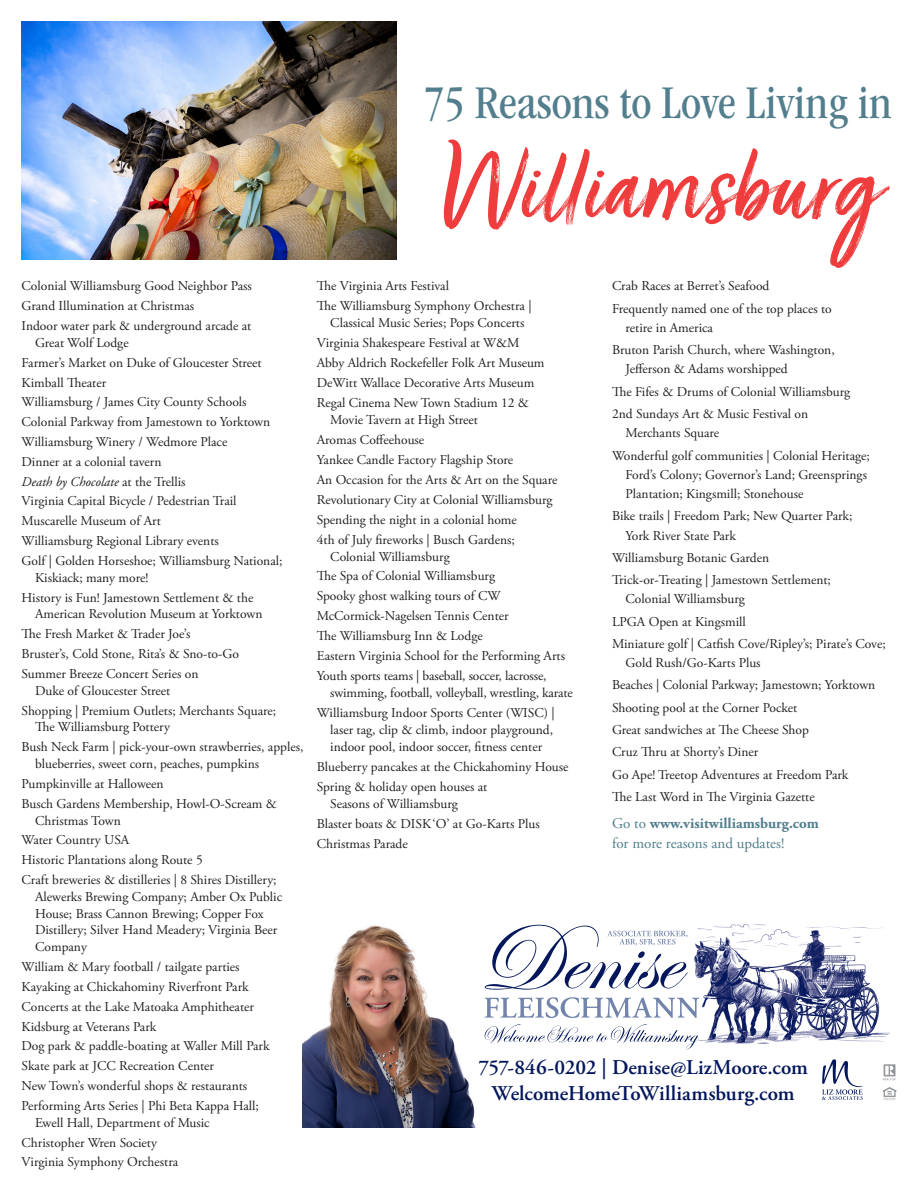
<style>
.page{position:relative;width:918px;height:1188px;background:#fff}
.page>*{position:absolute;margin:0;border:0;box-sizing:border-box;transform-origin:0 0}
.t1{font:118.8px "Turbinado Dry Pro";color:#ee3d3c}
.t2{font:condensed 48.6px "ITC Garamond Std";color:#527e8d}
.t3{font:600 21px "Adobe Garamond Pro";letter-spacing:-.005em;color:#04175c}
.t4{font:700 15px "Adobe Garamond Pro";color:#527e8d}
.t5{font:15px "Adobe Garamond Pro";color:#527e8d}
.t6{font:13.5px/16.8px "Adobe Garamond Pro";color:#231f20}
.t7{font:italic 13.5px "Adobe Garamond Pro";color:#231f20}
.s1{font-style:normal}
.s2{font-weight:400}
</style>
<div class="page">
<img style="left:22px;top:22px;width:374px;height:237px">
<img style="left:302px;top:925px;width:174px;height:202px">
<img style="left:695px;top:925px;width:195px;height:119px">
<svg style="left:485px;top:1024px;width:214px;height:25px"></svg>
<svg style="left:485px;top:925px;width:203px;height:65px"></svg>
<svg style="left:485px;top:997px;width:214px;height:21px"></svg>
<svg style="left:883px;top:1087px;width:13px;height:13px"></svg>
<svg style="left:883px;top:1064px;width:13px;height:16px"></svg>
<svg style="left:822px;top:1059px;width:41px;height:41px"></svg>
<p class="t6" style="left:22px;top:278px;width:232px">Colonial Williamsburg Good Neighbor Pass</p>
<p class="t6" style="left:22px;top:298px;width:174px">Grand Illumination at Christmas</p>
<p class="t6" style="left:35px;top:318px;width:218px;text-indent:-14px">Indoor water park &amp; underground arcade at<br>Great Wolf Lodge</p>
<p class="t6" style="left:22px;top:355px;width:242px">Farmer’s Market on Duke of Gloucester Street</p>
<p class="t6" style="left:22px;top:374px;width:86px">Kimball Theater</p>
<p class="t6" style="left:22px;top:394px;width:227px">Williamsburg / James City County Schools</p>
<p class="t6" style="left:22px;top:414px;width:250px">Colonial Parkway from Jamestown to Yorktown</p>
<p class="t6" style="left:22px;top:434px;width:207px">Williamsburg Winery / Wedmore Place</p>
<p class="t6" style="left:22px;top:454px;width:141px">Dinner at a colonial tavern</p>
<p class="t7" style="left:22px;top:473px;width:166px">Death by Chocolate <span class="s1">at the Trellis</span></p>
<p class="t6" style="left:22px;top:493px;width:217px">Virginia Capital Bicycle / Pedestrian Trail</p>
<p class="t6" style="left:22px;top:513px;width:141px">Muscarelle Museum of Art</p>
<p class="t6" style="left:22px;top:533px;width:199px">Williamsburg Regional Library events</p>
<p class="t6" style="left:35px;top:553px;width:249px;text-indent:-14px">Golf | Golden Horseshoe; Williamsburg National;<br>Kiskiack; many more!</p>
<p class="t6" style="left:35px;top:589px;width:229px;text-indent:-14px">History is Fun! Jamestown Settlement &amp; the<br>American Revolution Museum at Yorktown</p>
<p class="t6" style="left:22px;top:626px;width:170px">The Fresh Market &amp; Trader Joe’s</p>
<p class="t6" style="left:22px;top:646px;width:219px">Bruster’s, Cold Stone, Rita’s &amp; Sno-to-Go</p>
<p class="t6" style="left:35px;top:666px;width:165px;text-indent:-14px">Summer Breeze Concert Series on<br>Duke of Gloucester Street</p>
<p class="t6" style="left:35px;top:702px;width:243px;text-indent:-14px">Shopping | Premium Outlets; Merchants Square;<br>The Williamsburg Pottery</p>
<p class="t6" style="left:35px;top:739px;width:270px;text-indent:-14px">Bush Neck Farm | pick-your-own strawberries, apples, blueberries, sweet corn, peaches, pumpkins</p>
<p class="t6" style="left:22px;top:776px;width:144px">Pumpkinville at Halloween</p>
<p class="t6" style="left:35px;top:796px;width:243px;text-indent:-14px">Busch Gardens Membership, Howl-O-Scream &amp;<br>Christmas Town</p>
<p class="t6" style="left:22px;top:832px;width:109px">Water Country USA</p>
<p class="t6" style="left:22px;top:852px;width:183px">Historic Plantations along Route 5</p>
<p class="t6" style="left:35px;top:872px;width:249px;text-indent:-14px">Craft breweries &amp; distilleries | 8 Shires Distillery; Alewerks Brewing Company; Amber Ox Public House; Brass Cannon Brewing; Copper Fox Distillery; Silver Hand Meadery; Virginia Beer Company</p>
<p class="t6" style="left:22px;top:959px;width:220px">William &amp; Mary football / tailgate parties</p>
<p class="t6" style="left:22px;top:979px;width:229px">Kayaking at Chickahominy Riverfront Park</p>
<p class="t6" style="left:22px;top:999px;width:234px">Concerts at the Lake Matoaka Amphitheater</p>
<p class="t6" style="left:22px;top:1018px;width:136px">Kidsburg at Veterans Park</p>
<p class="t6" style="left:22px;top:1038px;width:249px">Dog park &amp; paddle-boating at Waller Mill Park</p>
<p class="t6" style="left:22px;top:1058px;width:194px">Skate park at JCC Recreation Center</p>
<p class="t6" style="left:22px;top:1078px;width:227px">New Town’s wonderful shops &amp; restaurants</p>
<p class="t6" style="left:35px;top:1098px;width:225px;text-indent:-14px">Performing Arts Series | Phi Beta Kappa Hall;<br>Ewell Hall, Department of Music</p>
<p class="t6" style="left:22px;top:1134px;width:137px">Christopher Wren Society</p>
<p class="t6" style="left:22px;top:1154px;width:158px">Virginia Symphony Orchestra</p>
<p class="t2" style="left:424px;top:76px;width:469px">75 Reasons to Love Living in</p>
<p class="t1" style="left:437px;top:123px;width:444px">Williamsburg</p>
<p class="t6" style="left:317px;top:278px;width:134px">The Virginia Arts Festival</p>
<p class="t6" style="left:317px;top:298px;width:216px;text-align:center">The Williamsburg Symphony Orchestra |<br>Classical Music Series; Pops Concerts</p>
<p class="t6" style="left:317px;top:335px;width:204px">Virginia Shakespeare Festival at W&amp;M</p>
<p class="t6" style="left:317px;top:355px;width:229px">Abby Aldrich Rockefeller Folk Art Museum</p>
<p class="t6" style="left:317px;top:375px;width:219px">DeWitt Wallace Decorative Arts Museum</p>
<p class="t6" style="left:330px;top:395px;width:200px;text-indent:-14px">Regal Cinema New Town Stadium 12 &amp;<br>Movie Tavern at High Street</p>
<p class="t6" style="left:317px;top:432px;width:109px">Aromas Coffeehouse</p>
<p class="t6" style="left:317px;top:452px;width:198px">Yankee Candle Factory Flagship Store</p>
<p class="t6" style="left:317px;top:472px;width:242px">An Occasion for the Arts &amp; Art on the Square</p>
<p class="t6" style="left:317px;top:492px;width:237px">Revolutionary City at Colonial Williamsburg</p>
<p class="t6" style="left:317px;top:511px;width:202px">Spending the night in a colonial home</p>
<p class="t6" style="left:330px;top:531px;width:186px;text-indent:-14px">4th of July fireworks | Busch Gardens;<br>Colonial Williamsburg</p>
<p class="t6" style="left:317px;top:568px;width:180px">The Spa of Colonial Williamsburg</p>
<p class="t6" style="left:317px;top:588px;width:185px">Spooky ghost walking tours of CW</p>
<p class="t6" style="left:317px;top:608px;width:193px">McCormick-Nagelsen Tennis Center</p>
<p class="t6" style="left:317px;top:628px;width:167px">The Williamsburg Inn &amp; Lodge</p>
<p class="t6" style="left:317px;top:648px;width:250px">Eastern Virginia School for the Performing Arts</p>
<p class="t6" style="left:330px;top:668px;width:244px;text-indent:-14px">Youth sports teams | baseball, soccer, lacrosse, swimming, football, volleyball, wrestling, karate</p>
<p class="t6" style="left:330px;top:705px;width:226px;text-indent:-14px">Williamsburg Indoor Sports Center (WISC) | laser tag, clip &amp; climb, indoor playground, indoor pool, indoor soccer, fitness center</p>
<p class="t6" style="left:317px;top:759px;width:253px">Blueberry pancakes at the Chickahominy House</p>
<p class="t6" style="left:330px;top:779px;width:159px;text-indent:-14px">Spring &amp; holiday open houses at<br>Seasons of Williamsburg</p>
<p class="t6" style="left:317px;top:815px;width:225px">Blaster boats &amp; DISK ‘O’ at Go-Karts Plus</p>
<p class="t6" style="left:317px;top:835px;width:93px">Christmas Parade</p>
<p class="t6" style="left:612px;top:278px;width:159px">Crab Races at Berret’s Seafood</p>
<p class="t6" style="left:626px;top:299px;width:208px;line-height:19.2px;text-indent:-14px">Frequently named one of the top places to retire in America</p>
<p class="t6" style="left:626px;top:341px;width:211px;line-height:19.2px;text-indent:-14px">Bruton Parish Church, where Washington,<br>Jefferson &amp; Adams worshipped</p>
<p class="t6" style="left:612px;top:384px;width:240px">The Fifes &amp; Drums of Colonial Williamsburg</p>
<p class="t6" style="left:612px;top:406px;width:198px">2nd Sundays Art &amp; Music Festival on</p>
<p class="t6" style="left:626px;top:425px;width:95px">Merchants Square</p>
<p class="t6" style="left:626px;top:446px;width:246px;line-height:19.2px;text-indent:-14px">Wonderful golf communities | Colonial Heritage;<br>Ford’s Colony; Governor’s Land; Greensprings<br>Plantation; Kingsmill; Stonehouse</p>
<p class="t6" style="left:626px;top:507px;width:229px;line-height:19.2px;text-indent:-14px">Bike trails | Freedom Park; New Quarter Park;<br>York River State Park</p>
<p class="t6" style="left:612px;top:550px;width:159px">Williamsburg Botanic Garden</p>
<p class="t6" style="left:626px;top:571px;width:207px;line-height:19.2px;text-indent:-14px">Trick-or-Treating | Jamestown Settlement;<br>Colonial Williamsburg</p>
<p class="t6" style="left:612px;top:613px;width:135px">LPGA Open at Kingsmill</p>
<p class="t6" style="left:626px;top:635px;width:262px;line-height:19.2px;text-indent:-14px">Miniature golf | Catfish Cove/Ripley’s; Pirate’s Cove;<br>Gold Rush/Go-Karts Plus</p>
<p class="t6" style="left:612px;top:677px;width:265px">Beaches | Colonial Parkway; Jamestown; Yorktown</p>
<p class="t6" style="left:612px;top:700px;width:187px">Shooting pool at the Corner Pocket</p>
<p class="t6" style="left:612px;top:722px;width:199px">Great sandwiches at The Cheese Shop</p>
<p class="t6" style="left:612px;top:744px;width:148px">Cruz Thru at Shorty’s Diner</p>
<p class="t6" style="left:612px;top:766px;width:238px">Go Ape! Treetop Adventures at Freedom Park</p>
<p class="t6" style="left:612px;top:789px;width:204px">The Last Word in The Virginia Gazette</p>
<p class="t4" style="left:612px;top:815px;width:209px"><span class="s2">Go to</span> www.visitwilliamsburg.com</p>
<p class="t5" style="left:612px;top:834px;width:174px">for more reasons and updates!</p>
<p class="t3" style="left:478px;top:1055px;width:331px">757-846-0202 | Denise@LizMoore.com</p>
<p class="t3" style="left:492px;top:1081px;width:304px">WelcomeHomeToWilliamsburg.com</p>
</div>
